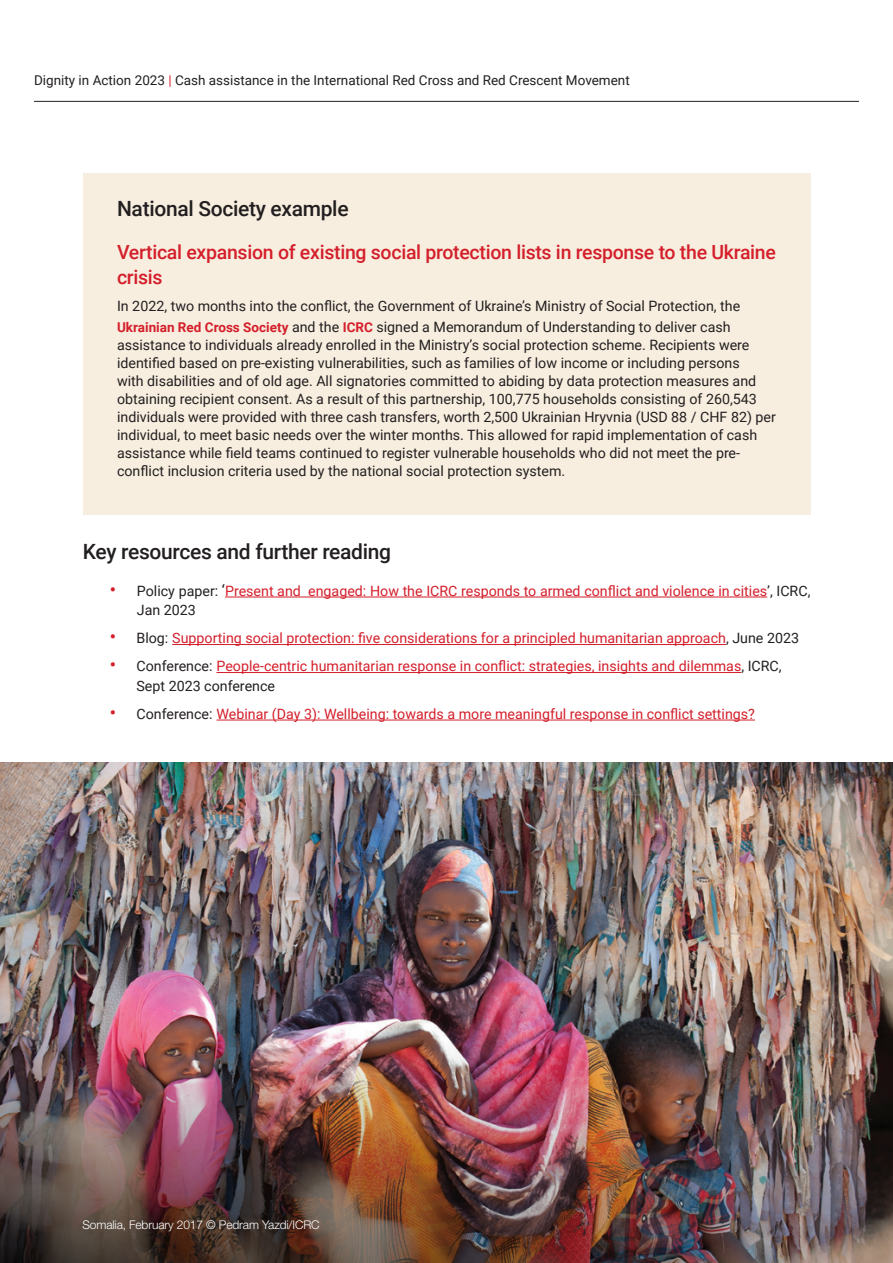
<style>
.page{position:relative;width:893px;height:1263px;background:#fff}
.page>*{position:absolute;margin:0;border:0;box-sizing:border-box;transform-origin:0 0}
._9_Body_Text_Left{font:500 21px "Roboto";letter-spacing:-.015em;color:#231f20}
._9_Body_Text_Left-2{font:500 19.5px/25.5px "Roboto";letter-spacing:-.015em;color:#d41f2b}
._9_Body_Text_Left-3{font:14.25px/18px "Roboto";color:#231f20}
.t1{font:14.25px/19.5px "Roboto";color:#d41f2b}
.t2{font:13.5px "Roboto";color:#231f20}
.t3{font:300 12px "Helvetica Neue LT Pro";letter-spacing:-.01em;color:#fff}
.s1{color:#d41f2b}
.s2{font-weight:700;font-size:13.5px;color:#d41f2b}
.s3{font-weight:500;font-size:18px}
.s4{color:#231f20}
.s5{font-size:15.75px;color:#231f20}
</style>
<div class="page">
<hr style="left:34px;top:101px;width:825px;height:1px;background:#231f20">
<img style="left:0;top:763px;width:893px;height:250px">
<img style="left:0;top:1013px;width:893px;height:250px">
<div style="left:83px;top:173px;width:727px;height:341px;background:#f7eedf"></div>
<hr style="left:225px;top:597px;width:542px;height:1px;background:#d41f2b">
<hr style="left:172px;top:644px;width:554px;height:1px;background:#d41f2b">
<hr style="left:217px;top:672px;width:524px;height:1px;background:#d41f2b">
<hr style="left:217px;top:720px;width:538px;height:1px;background:#d41f2b">
<p class="t2" style="left:34px;top:70px;width:597px">Dignity in Action 2023 <span class="s1">|</span> Cash assistance in the International Red Cross and Red Crescent Movement</p>
<p class="_9_Body_Text_Left" style="left:117px;top:194px;width:233px">National Society example</p>
<p class="_9_Body_Text_Left-2" style="left:117px;top:238px;width:660px">Vertical expansion of existing social protection lists in response to the Ukraine crisis</p>
<p class="_9_Body_Text_Left-3" style="left:117px;top:295px;width:625px;line-height:21px">In 2022, two months into the conflict, the Government of Ukraine’s Ministry of Social Protection, the<br><span class="s2">Ukrainian Red Cross Society</span> and the <span class="s2">ICRC</span> signed a Memorandum of Understanding to deliver cash</p>
<p class="_9_Body_Text_Left-3" style="left:117px;top:335px;width:660px">assistance to individuals already enrolled in the Ministry’s social protection scheme. Recipients were identified based on pre-existing vulnerabilities, such as families of low income or including persons<br>with disabilities and of old age. All signatories committed to abiding by data protection measures and obtaining recipient consent. As a result of this partnership, 100,775 households consisting of 260,543 individuals were provided with three cash transfers, worth 2,500 Ukrainian Hryvnia (USD 88 / CHF 82) per individual, to meet basic needs over the winter months. This allowed for rapid implementation of cash assistance while field teams continued to register vulnerable households who did not meet the pre&shy;conflict inclusion criteria used by the national social protection system.</p>
<p class="_9_Body_Text_Left" style="left:83px;top:537px;width:310px">Key resources and further reading</p>
<p class="t1" style="left:137px;top:581px;width:675px;text-indent:-27px"><span class="s3">•</span> <span class="s4">Policy paper:</span> <span class="s5">‘</span>Present and engaged: How the ICRC responds to armed conflict and violence in cities<span class="s4">’, ICRC,<br>Jan 2023</span></p>
<p class="t1" style="left:110px;top:628px;width:691px"><span class="s3">•</span> <span class="s4">Blog:</span> Supporting social protection: five considerations for a principled humanitarian approach<span class="s4">, June 2023</span></p>
<p class="t1" style="left:136px;top:656px;width:647px;text-indent:-27px"><span class="s3">•</span> <span class="s4">Conference:</span> People-centric humanitarian response in conflict: strategies, insights and dilemmas<span class="s4">, ICRC,<br>Sept 2023 conference</span></p>
<p class="t1" style="left:110px;top:704px;width:647px"><span class="s3">•</span> <span class="s4">Conference:</span> Webinar (Day 3): Wellbeing: towards a more meaningful response in conflict settings?</p>
<p class="t3" style="left:82px;top:1217px;width:239px">Somalia, February 2017 © Pedram Yazdi/ICRC</p>
</div>
